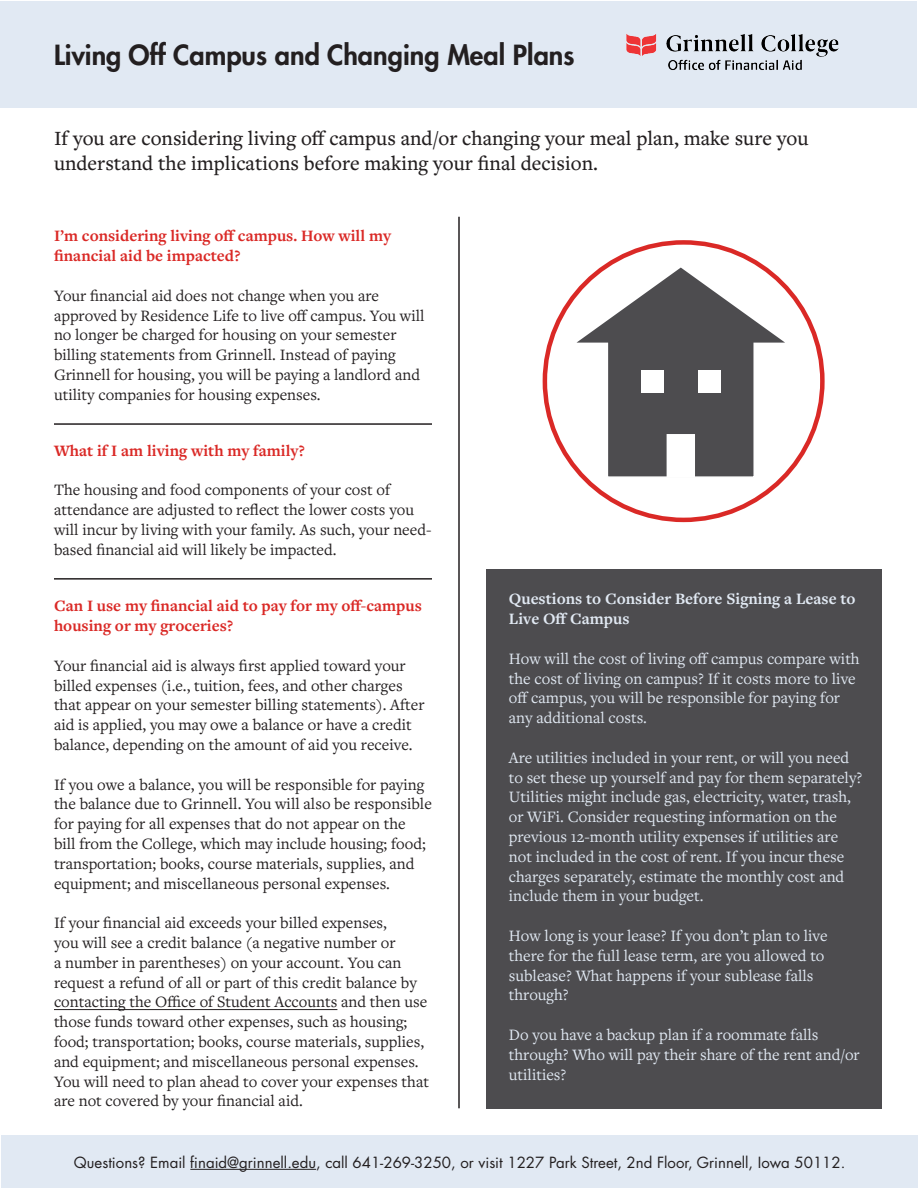
<style>
.page{position:relative;width:918px;height:1188px;background:#fff}
.page>*{position:absolute;margin:0;border:0;box-sizing:border-box;transform-origin:0 0}
.t1{font:800 27px "Futura LT Pro";color:#231f20}
.Tag_Line{font:500 21px/25.2px "Freight Text Pro";color:#231f20}
.Paragraph{font:16.5px/19.8px "Freight Text Pro";color:#231f20}
.Callout_Paragraph{font:16.5px/19.8px "Freight Text Pro";color:#e1e9f3}
.Heading_2{font:700 16.5px/19.8px "Freight Text Pro";color:#da2926}
.Callout_Heading_2{font:700 16.5px/19.8px "Freight Text Pro";color:#e1e9f3}
.t2{font:15px "Futura LT Pro";color:#231f20}
</style>
<div class="page">
<div style="left:2px;top:1136px;width:916px;height:52px;background:#e1e9f3"></div>
<div style="left:1px;top:1px;width:916px;height:106px;background:#e1e9f3"></div>
<hr style="left:190px;top:1169px;width:126px;height:1px;background:#231f20">
<img style="left:626px;top:34px;width:213px;height:36px">
<div style="left:486px;top:569px;width:395px;height:539px;background:#4d4c4f"></div>
<hr style="left:458px;top:217px;width:2px;height:891px;background:#231f20">
<hr style="left:54px;top:423px;width:378px;height:2px;background:#231f20">
<hr style="left:54px;top:578px;width:378px;height:2px;background:#231f20">
<hr style="left:54px;top:1009px;width:283px;height:1px;background:#231f20">
<div style="left:607px;top:340px;width:148px;height:138px;background:#4d4c4f;border:2px solid #fff"></div>
<svg style="left:577px;top:268px;width:208px;height:75px"></svg>
<div style="left:667px;top:434px;width:28px;height:43px;background:#fff"></div>
<div style="left:641px;top:370px;width:23px;height:22px;background:#fff"></div>
<div style="left:698px;top:370px;width:23px;height:22px;background:#fff"></div>
<h1 class="t1" style="left:54px;top:34px;width:522px">Living Off Campus and Changing Meal Plans</h1>
<p class="Tag_Line" style="left:54px;top:125px;width:756px">If you are considering living off campus and/or changing your meal plan, make sure you understand the implications before making your final decision.</p>
<h2 class="Heading_2" style="left:54px;top:226px;width:339px">I’m considering living off campus. How will my financial aid be impacted?</h2>
<p class="Paragraph" style="left:54px;top:285px;width:372px">Your financial aid does not change when you are approved by Residence Life to live off campus. You will no longer be charged for housing on your semester billing statements from Grinnell. Instead of paying Grinnell for housing, you will be paying a landlord and utility companies for housing expenses.</p>
<h2 class="Heading_2" style="left:54px;top:440px;width:253px">What if I am living with my family?</h2>
<p class="Paragraph" style="left:54px;top:479px;width:379px">The housing and food components of your cost of attendance are adjusted to reflect the lower costs you will incur by living with your family. As such, your need&shy;based financial aid will likely be impacted.</p>
<h2 class="Heading_2" style="left:54px;top:596px;width:369px">Can I use my financial aid to pay for my off-campus housing or my groceries?</h2>
<p class="Paragraph" style="left:54px;top:655px;width:372px">Your financial aid is always first applied toward your billed expenses (i.e., tuition, fees, and other charges that appear on your semester billing statements). After aid is applied, you may owe a balance or have a credit balance, depending on the amount of aid you receive.</p>
<p class="Paragraph" style="left:54px;top:774px;width:379px">If you owe a balance, you will be responsible for paying the balance due to Grinnell. You will also be responsible for paying for all expenses that do not appear on the<br>bill from the College, which may include housing; food; transportation; books, course materials, supplies, and equipment; and miscellaneous personal expenses.</p>
<p class="Paragraph" style="left:54px;top:912px;width:377px">If your financial aid exceeds your billed expenses,<br>you will see a credit balance (a negative number or<br>a number in parentheses) on your account. You can request a refund of all or part of this credit balance by contacting the Office of Student Accounts and then use those funds toward other expenses, such as housing; food; transportation; books, course materials, supplies, and equipment; and miscellaneous personal expenses.<br>You will need to plan ahead to cover your expenses that are not covered by your financial aid.</p>
<h2 class="Callout_Heading_2" style="left:509px;top:589px;width:348px">Questions to Consider Before Signing a Lease to<br>Live Off Campus</h2>
<p class="Callout_Paragraph" style="left:509px;top:648px;width:352px">How will the cost of living off campus compare with the cost of living on campus? If it costs more to live off campus, you will be responsible for paying for any additional costs.</p>
<p class="Callout_Paragraph" style="left:509px;top:747px;width:355px">Are utilities included in your rent, or will you need to set these up yourself and pay for them separately?<br>Utilities might include gas, electricity, water, trash, or WiFi. Consider requesting information on the previous 12-month utility expenses if utilities are not included in the cost of rent. If you incur these charges separately, estimate the monthly cost and include them in your budget.</p>
<p class="Callout_Paragraph" style="left:509px;top:925px;width:320px">How long is your lease? If you don’t plan to live there for the full lease term, are you allowed to sublease? What happens if your sublease falls through?</p>
<p class="Callout_Paragraph" style="left:509px;top:1024px;width:352px">Do you have a backup plan if a roommate falls through? Who will pay their share of the rent and/or utilities?</p>
<p class="t2" style="left:74px;top:1152px;width:773px">Questions? Email finaid@grinnell.edu, call 641-269-3250, or visit 1227 Park Street, 2nd Floor, Grinnell, Iowa 50112.</p>
</div>
